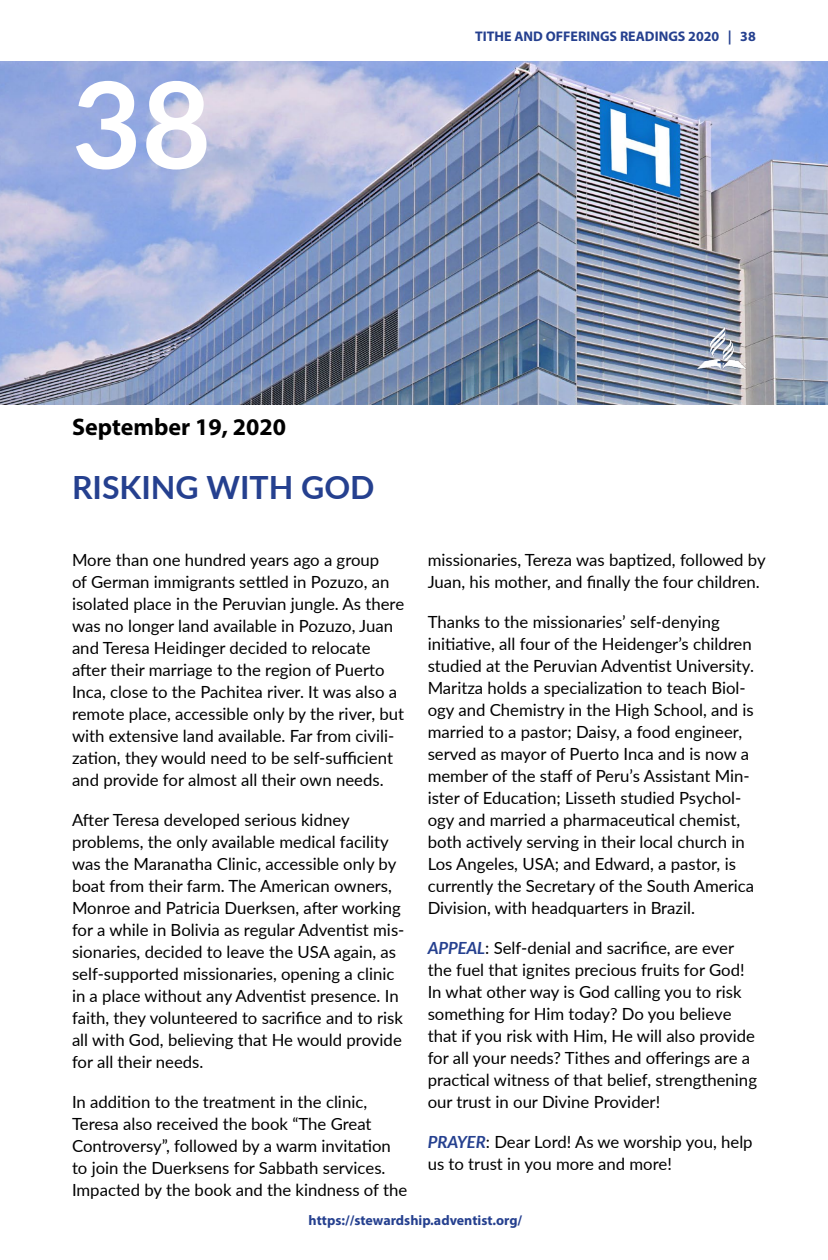
<style>
.page{position:relative;width:828px;height:1260px;background:#fff}
.page>*{position:absolute;margin:0;border:0;box-sizing:border-box;transform-origin:0 0}
.t1{font:700 120px "Lato";color:#fff}
.t2{font:700 32px "Lato";color:#25408f}
.t3{font:700 24px "Myriad Pro";color:#000}
.t4{font:16.8px/22px "Lato";color:#000}
.t5{font:700 14px "Myriad Pro";color:#25408f}
.s1{font-weight:700;font-style:italic;color:#25408f}
</style>
<div class="page">
<img style="left:0;top:62px;width:828px;height:342px">
<img style="left:688px;top:310px;width:68px;height:68px">
<h1 class="t1" style="left:72px;top:37px;width:141px">38</h1>
<p class="t5" style="left:475px;top:27px;width:282px">TITHE AND OFFERINGS READINGS 2020 | 38</p>
<h3 class="t3" style="left:72px;top:411px;width:216px">September 19, 2020</h3>
<h2 class="t2" style="left:72px;top:464px;width:304px">RISKING WITH GOD</h2>
<p class="t4" style="left:72px;top:548px;width:334px">More than one hundred years ago a group<br>of German immigrants settled in Pozuzo, an isolated place in the Peruvian jungle. As there was no longer land available in Pozuzo, Juan and Teresa Heidinger decided to relocate after their marriage to the region of Puerto Inca, close to the Pachitea river. It was also a remote place, accessible only by the river, but with extensive land available. Far from civili&shy;zation, they would need to be self-sufficient and provide for almost all their own needs.</p>
<p class="t4" style="left:72px;top:808px;width:334px">After Teresa developed serious kidney problems, the only available medical facility was the Maranatha Clinic, accessible only by boat from their farm. The American owners, Monroe and Patricia Duerksen, after working for a while in Bolivia as regular Adventist mis&shy;sionaries, decided to leave the USA again, as self-supported missionaries, opening a clinic in a place without any Adventist presence. In faith, they volunteered to sacrifice and to risk all with God, believing that He would provide for all their needs.</p>
<p class="t4" style="left:72px;top:1090px;width:337px">In addition to the treatment in the clinic, Teresa also received the book “The Great Controversy”, followed by a warm invitation to join the Duerksens for Sabbath services.<br>Impacted by the book and the kindness of the</p>
<p class="t4" style="left:428px;top:548px;width:340px">missionaries, Tereza was baptized, followed by<br>Juan, his mother, and finally the four children.</p>
<p class="t4" style="left:428px;top:610px;width:328px">Thanks to the missionaries’ self-denying initiative, all four of the Heidenger’s children studied at the Peruvian Adventist University.<br>Maritza holds a specialization to teach Biol&shy;ogy and Chemistry in the High School, and is married to a pastor; Daisy, a food engineer, served as mayor of Puerto Inca and is now a member of the staff of Peru’s Assistant Min&shy;ister of Education; Lisseth studied Psychol&shy;ogy and married a pharmaceutical chemist, both actively serving in their local church in Los Angeles, USA; and Edward, a pastor, is currently the Secretary of the South America Division, with headquarters in Brazil.</p>
<p class="t4" style="left:428px;top:936px;width:331px"><span class="s1">APPEAL</span>: Self-denial and sacrifice, are ever the fuel that ignites precious fruits for God!<br>In what other way is God calling you to risk something for Him today? Do you believe that if you risk with Him, He will also provide for all your needs? Tithes and offerings are a practical witness of that belief, strengthening our trust in our Divine Provider!</p>
<p class="t4" style="left:428px;top:1130px;width:327px"><span class="s1">PRAYER</span>: Dear Lord! As we worship you, help us to trust in you more and more!</p>
<p class="t5" style="left:309px;top:1211px;width:215px">https://stewardship.adventist.org/</p>
</div>
